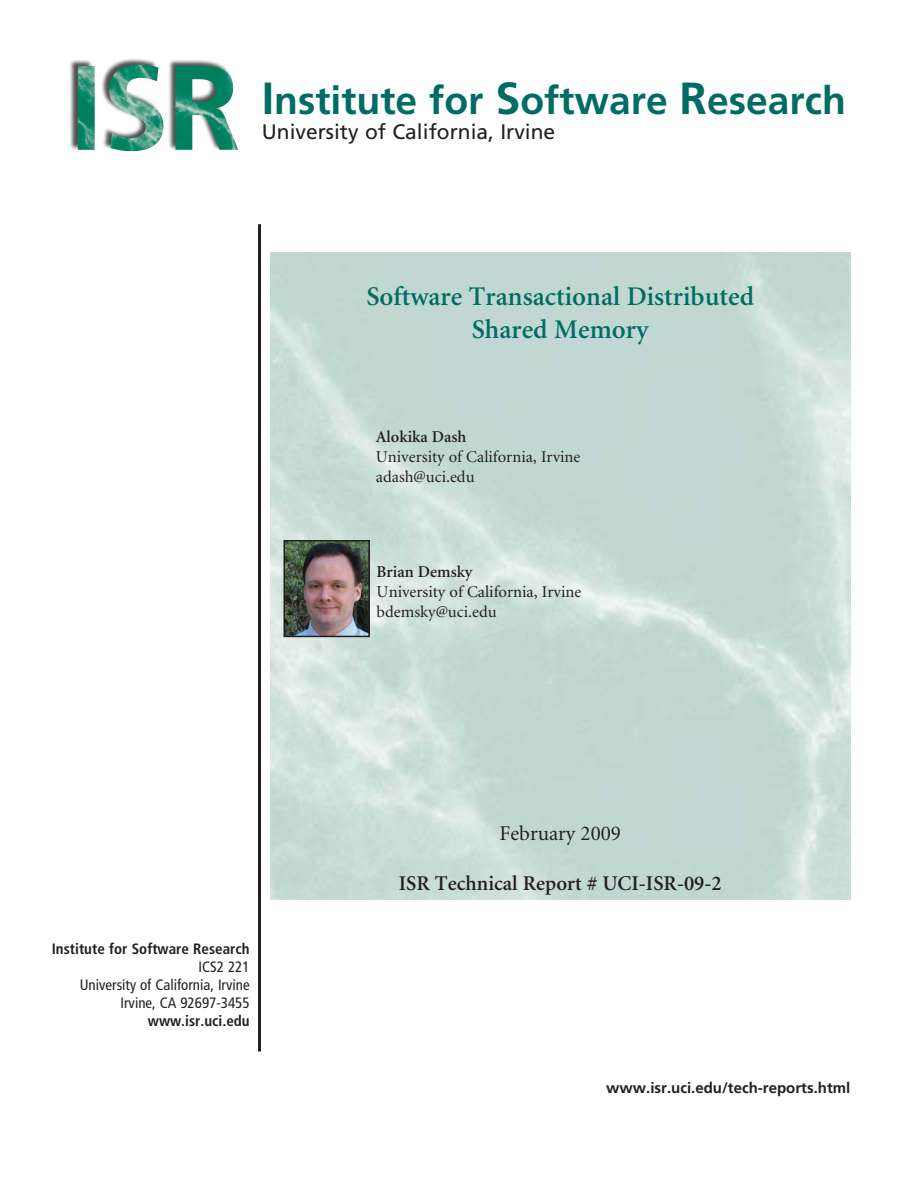
<style>
.page{position:relative;width:918px;height:1188px;background:#fff}
.page>*{position:absolute;margin:0;border:0;box-sizing:border-box;transform-origin:0 0}
.t1{font:700 39px "Frutiger";color:#006c64}
.t2{font:600 27px/32.4px "Minion";color:#006c64;text-align:center}
.t3{font:600 21px "Minion";color:#231f20}
.t4{font:21px "Frutiger";color:#231f20}
.t5{font:21px "Minion";color:#231f20}
.t6{font:16.5px/19.8px "Minion";color:#231f20}
.t7{font:600 16.5px "Minion";color:#231f20}
.t8{font:condensed 15px/18px "Frutiger";color:#231f20;text-align:right}
.t9{font:700 condensed 15px "Frutiger";color:#231f20}
.t10{font:700 15px "Frutiger";color:#231f20}
.s1{font-size:45px}
</style>
<div class="page">
<img style="left:70px;top:58px;width:169px;height:94px">
<img style="left:78px;top:65px;width:160px;height:86px">
<hr style="left:258px;top:224px;width:3px;height:827px;background:#231f20">
<img style="left:287px;top:543px;width:80px;height:91px">
<div style="left:284px;top:540px;width:86px;height:97px;border:2px solid #231f20"></div>
<h1 class="t1" style="left:262px;top:85px;width:586px"><span class="s1">I</span>nstitute for <span class="s1">S</span>oftware <span class="s1">R</span>esearch</h1>
<p class="t4" style="left:262px;top:123px;width:295px">University of California, Irvine</p>
<h2 class="t2" style="left:366px;top:283px;width:389px">Software Transactional Distributed<br>Shared Memory</h2>
<p class="t7" style="left:376px;top:430px;width:92px">Alokika Dash</p>
<p class="t6" style="left:376px;top:448px;width:206px">University of California, Irvine adash@uci.edu</p>
<p class="t7" style="left:377px;top:565px;width:98px">Brian Demsky</p>
<p class="t6" style="left:377px;top:583px;width:206px">University of California, Irvine bdemsky@uci.edu</p>
<p class="t9" style="left:52px;top:943px;width:199px">Institute for Software Research</p>
<p class="t8" style="left:80px;top:959px;width:171px">ICS2 221<br>University of California, Irvine<br>Irvine, CA 92697-3455</p>
<p class="t9" style="left:148px;top:1015px;width:103px">www.isr.uci.edu</p>
<p class="t5" style="left:500px;top:825px;width:123px">February 2009</p>
<p class="t3" style="left:399px;top:875px;width:324px">ISR Technical Report # UCI-ISR-09-2</p>
<p class="t10" style="left:606px;top:1082px;width:246px">www.isr.uci.edu/tech-reports.html</p>
</div>
